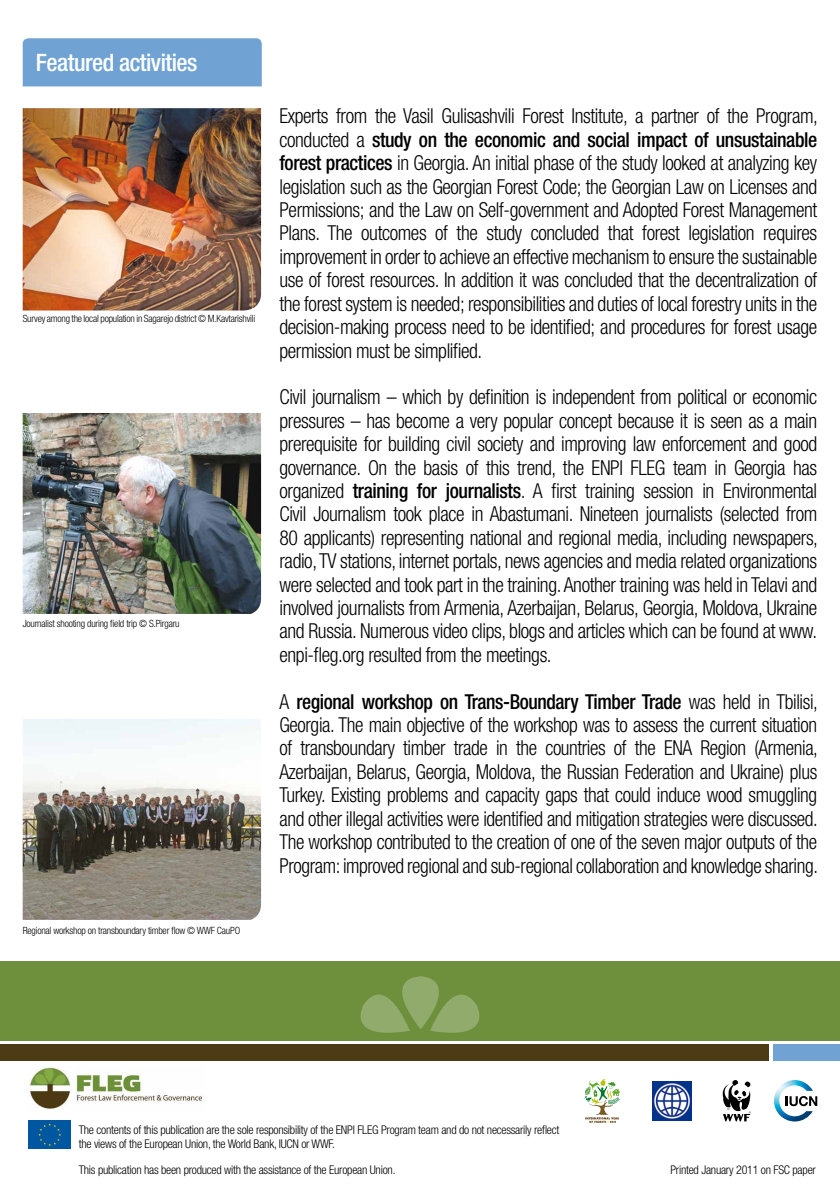
<style>
.page{position:relative;width:840px;height:1191px;background:#fff}
.page>*{position:absolute;margin:0;border:0;box-sizing:border-box;transform-origin:0 0}
.t1{font:500 condensed 24px "Helvetica Neue";letter-spacing:-.02em;color:#fff}
.t2{font:300 condensed 20.6px/23.4px "Helvetica Neue";letter-spacing:-.02em;color:#000;text-align:justify;scale:.96 1}
.t3{font:300 condensed 20.6px/23.4px "Helvetica Neue";letter-spacing:-.02em;color:#000;text-align:justify;scale:.95 1}
.t4{font:300 condensed 12px/14.4px "Helvetica Neue";letter-spacing:-.02em;color:#000}
.t5{font:300 condensed 10px "Helvetica Neue";letter-spacing:-.02em;color:#000}
.s1{font-weight:500}
</style>
<div class="page">
<div style="left:23px;top:38px;width:238px;height:48px;background:#70a3d3"></div>
<img style="left:23px;top:108px;width:238px;height:202px">
<img style="left:23px;top:413px;width:238px;height:201px">
<img style="left:23px;top:719px;width:238px;height:201px">
<img style="left:29px;top:1067px;width:174px;height:43px">
<div style="left:28px;top:1120px;width:43px;height:28px;background:#0057a1"></div>
<svg style="left:38px;top:1123px;width:23px;height:23px"></svg>
<div style="left:773px;top:1044px;width:66px;height:16px;background:#70a3d3"></div>
<div style="left:0;top:1044px;width:767px;height:16px;background:#4d3b15"></div>
<div style="left:0;top:961px;width:839px;height:80px;background:#6e903c"></div>
<svg style="left:360px;top:976px;width:120px;height:57px"></svg>
<img style="left:774px;top:1080px;width:38px;height:41px">
<svg style="left:785px;top:1096px;width:31px;height:10px"></svg>
<img style="left:652px;top:1081px;width:39px;height:39px">
<svg style="left:722px;top:1080px;width:29px;height:41px"></svg>
<svg style="left:584px;top:1079px;width:36px;height:44px"></svg>
<p class="t1" style="left:36px;top:48px;width:163px">Featured activities</p>
<p class="t5" style="left:23px;top:313px;width:234px">Survey among the local population in Sagarejo district © M.Kavtarishvili</p>
<p class="t5" style="left:23px;top:617px;width:158px">Journalist shooting during field trip © S.Pirgaru</p>
<p class="t5" style="left:23px;top:924px;width:219px">Regional workshop on transboundary timber flow © WWF CauPO</p>
<p class="t2" style="left:279px;top:104px;width:562px">Experts from the Vasil Gulisashvili Forest Institute, a partner of the Program, conducted a <span class="s1">study on the economic and social impact of unsustainable forest practices</span> in Georgia. An initial phase of the study looked at analyzing key legislation such as the Georgian Forest Code; the Georgian Law on Licenses and Permissions; and the Law on Self-government and Adopted Forest Management Plans. The outcomes of the study concluded that forest legislation requires improvement in order to achieve an effective mechanism to ensure the sustainable use of forest resources. In addition it was concluded that the decentralization of the forest system is needed; responsibilities and duties of local forestry units in the decision-making process need to be identified; and procedures for forest usage permission must be simplified.</p>
<p class="t2" style="left:279px;top:385px;width:562px">Civil journalism – which by definition is independent from political or economic pressures – has become a very popular concept because it is seen as a main prerequisite for building civil society and improving law enforcement and good governance. On the basis of this trend, the ENPI FLEG team in Georgia has organized <span class="s1">training for journalists</span>. A first training session in Environmental Civil Journalism took place in Abastumani. Nineteen journalists (selected from 80 applicants) representing national and regional media, including newspapers, radio, TV stations, internet portals, news agencies and media related organizations were selected and took part in the training. Another training was held in Telavi and involved journalists from Armenia, Azerbaijan, Belarus, Georgia, Moldova, Ukraine and Russia. Numerous video clips, blogs and articles which can be found at www. enpi-fleg.org resulted from the meetings.</p>
<p class="t3" style="left:279px;top:689px;width:568px">A <span class="s1">regional workshop on Trans-Boundary Timber Trade</span> was held in Tbilisi, Georgia. The main objective of the workshop was to assess the current situation of transboundary timber trade in the countries of the ENA Region (Armenia, Azerbaijan, Belarus, Georgia, Moldova, the Russian Federation and Ukraine) plus Turkey. Existing problems and capacity gaps that could induce wood smuggling and other illegal activities were identified and mitigation strategies were discussed.<br>The workshop contributed to the creation of one of the seven major outputs of the Program: improved regional and sub-regional collaboration and knowledge sharing.</p>
<p class="t4" style="left:79px;top:1122px;width:482px">The contents of this publication are the sole responsibility of the ENPI FLEG Program team and do not necessarily reflect the views of the European Union, the World Bank, IUCN or WWF.</p>
<p class="t4" style="left:79px;top:1162px;width:318px">This publication has been produced with the assistance of the European Union.</p>
<p class="t4" style="left:670px;top:1162px;width:147px">Printed January 2011 on FSC paper</p>
</div>
